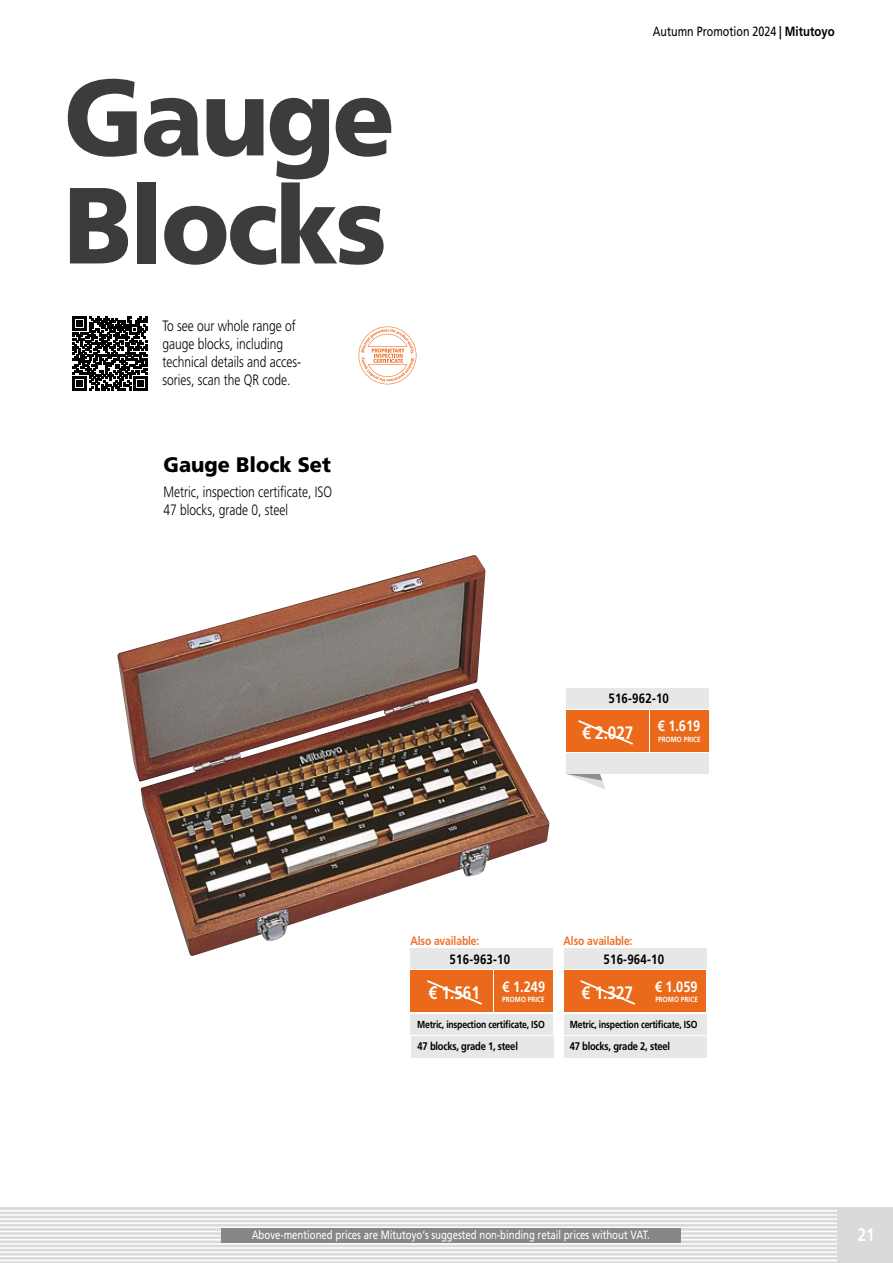
<style>
.page{position:relative;width:893px;height:1263px;background:#fff}
.page>*{position:absolute;margin:0;border:0;box-sizing:border-box;transform-origin:0 0}
.t1{font:900 108px/108px "Mitutoyo Frutiger";letter-spacing:-.025em;color:#3c3c3b}
.t2{font:900 21px "Mitutoyo Frutiger";color:#000}
.t3{font:700 18px "Mitutoyo Frutiger";color:#fff}
.t4{font:300 15px/18px "Mitutoyo Frutiger";color:#000}
.t5{font:700 15px "Mitutoyo Frutiger";color:#fff}
.t6{font:700 13.5px "Mitutoyo Frutiger";letter-spacing:.015em;color:#000}
.t7{font:13.35px "Mitutoyo Frutiger";color:#000}
.t8{font:700 12.15px "Mitutoyo Frutiger";letter-spacing:-.01em;color:#ee712a}
.t9{font:12px "Mitutoyo Frutiger";color:#fff}
.t10{font:700 11.1px "Mitutoyo Frutiger";letter-spacing:-.02em;color:#000}
.t11{font:700 10.2px "Mitutoyo Frutiger";letter-spacing:-.02em;color:#000}
.t12{font:700 7.5px "Mitutoyo Frutiger";letter-spacing:.01em;color:#fff}
.s1{font-weight:700}
</style>
<div class="page">
<div style="left:0;top:1208px;width:838px;height:55px;background:#dadada"></div>
<hr style="left:0;top:1210px;width:838px;height:1px;background:#fff">
<hr style="left:0;top:1214px;width:838px;height:2px;background:#fff">
<hr style="left:0;top:1218px;width:838px;height:2px;background:#fff">
<hr style="left:0;top:1222px;width:838px;height:2px;background:#fff">
<hr style="left:0;top:1226px;width:838px;height:2px;background:#fff">
<hr style="left:0;top:1231px;width:838px;height:1px;background:#fff">
<hr style="left:0;top:1235px;width:838px;height:1px;background:#fff">
<hr style="left:0;top:1239px;width:838px;height:1px;background:#fff">
<hr style="left:0;top:1243px;width:838px;height:1px;background:#fff">
<hr style="left:0;top:1247px;width:838px;height:2px;background:#fff">
<hr style="left:0;top:1251px;width:838px;height:2px;background:#fff">
<hr style="left:0;top:1255px;width:838px;height:2px;background:#fff">
<hr style="left:0;top:1260px;width:838px;height:1px;background:#fff">
<div style="left:838px;top:1208px;width:55px;height:55px;background:#dadada"></div>
<div style="left:221px;top:1229px;width:459px;height:14px;background:#878787"></div>
<div style="left:411px;top:970px;width:82px;height:42px;background:#ea691a"></div>
<div style="left:494px;top:970px;width:59px;height:42px;background:#ea691a"></div>
<div style="left:411px;top:1013px;width:142px;height:21px;background:#e8e7e8"></div>
<div style="left:411px;top:948px;width:142px;height:21px;background:#e8e7e8"></div>
<div style="left:411px;top:1036px;width:142px;height:21px;background:#e8e7e7"></div>
<svg style="left:427px;top:980px;width:55px;height:25px"></svg>
<div style="left:564px;top:970px;width:142px;height:43px;background:#ea691a"></div>
<div style="left:564px;top:1013px;width:142px;height:21px;background:#e8e7e8"></div>
<div style="left:564px;top:948px;width:142px;height:21px;background:#e8e7e8"></div>
<div style="left:564px;top:1036px;width:143px;height:21px;background:#e8e7e7"></div>
<svg style="left:580px;top:980px;width:55px;height:25px"></svg>
<svg style="left:73px;top:316px;width:74px;height:75px"></svg>
<div style="left:566px;top:710px;width:83px;height:42px;background:#ea691a"></div>
<div style="left:650px;top:710px;width:59px;height:42px;background:#ea691a"></div>
<div style="left:566px;top:753px;width:143px;height:21px;background:#e8e7e8"></div>
<div style="left:566px;top:688px;width:143px;height:20px;background:#e8e7e8"></div>
<svg style="left:567px;top:774px;width:39px;height:16px"></svg>
<svg style="left:578px;top:720px;width:55px;height:25px"></svg>
<img style="left:117px;top:555px;width:432px;height:401px">
<svg style="left:359px;top:326px;width:57px;height:58px"></svg>
<h1 class="t1" style="left:64px;top:63px;width:333px">Gauge<br>Blocks</h1>
<p class="t4" style="left:163px;top:317px;width:140px">To see our whole range of gauge blocks, including technical details and acces&shy;sories, scan the QR code.</p>
<h2 class="t2" style="left:164px;top:452px;width:169px">Gauge Block Set</h2>
<p class="t4" style="left:164px;top:483px;width:170px">Metric, inspection certificate, ISO<br>47 blocks, grade 0, steel</p>
<p class="t7" style="left:653px;top:23px;width:183px">Autumn Promotion 2024 <span class="s1">| Mitutoyo</span></p>
<p class="t6" style="left:608px;top:690px;width:62px">516-962-10</p>
<p class="t12" style="left:658px;top:734px;width:44px">PROMO PRICE</p>
<p class="t5" style="left:658px;top:717px;width:44px">€ 1.619</p>
<p class="t3" style="left:582px;top:722px;width:53px">€ 2.027</p>
<p class="t8" style="left:411px;top:934px;width:70px">Also available:</p>
<p class="t8" style="left:564px;top:934px;width:70px">Also available:</p>
<p class="t6" style="left:450px;top:951px;width:62px">516-963-10</p>
<p class="t6" style="left:604px;top:952px;width:62px">516-964-10</p>
<p class="t3" style="left:429px;top:982px;width:53px">€ 1.561</p>
<p class="t5" style="left:503px;top:978px;width:44px">€ 1.249</p>
<p class="t12" style="left:502px;top:995px;width:44px">PROMO PRICE</p>
<p class="t3" style="left:582px;top:982px;width:53px">€ 1.327</p>
<p class="t5" style="left:655px;top:978px;width:44px">€ 1.059</p>
<p class="t12" style="left:655px;top:995px;width:44px">PROMO PRICE</p>
<p class="t11" style="left:417px;top:1018px;width:129px">Metric, inspection certificate, ISO</p>
<p class="t11" style="left:570px;top:1018px;width:129px">Metric, inspection certificate, ISO</p>
<p class="t10" style="left:418px;top:1040px;width:102px">47 blocks, grade 1, steel</p>
<p class="t10" style="left:570px;top:1040px;width:102px">47 blocks, grade 2, steel</p>
<p class="t9" style="left:252px;top:1227px;width:400px">Above-mentioned prices are Mitutoyo‘s suggested non-binding retail prices without VAT.</p>
<p class="t3" style="left:858px;top:1224px;width:19px">21</p>
</div>
